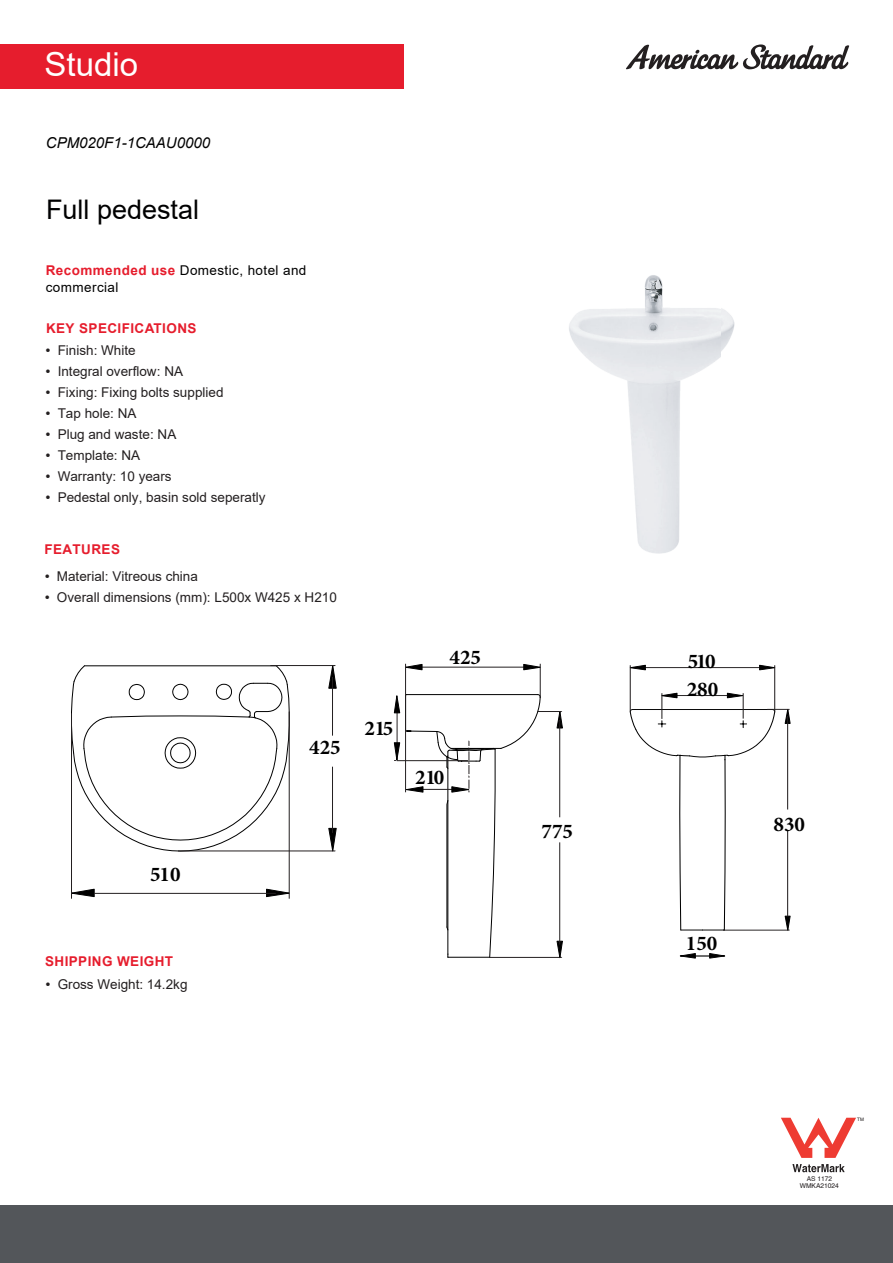
<style>
.page{position:relative;width:893px;height:1263px;background:#fff}
.page>*{position:absolute;margin:0;border:0;box-sizing:border-box;transform-origin:0 0}
.SectionHeader{font:33px "Arial";color:#fff}
.SectionHeader-2{font:27px "Arial";color:#000001}
.t1{font:700 21px "Minion Pro";color:#000}
.SectionHeader-3{font:italic 15px "Arial";color:#000}
.t2{font:13.5px "Arial";color:#231f20}
.t3{font:13.5px "Arial";color:#231f20}
.SectionHeader-4{font:13.5px/16.2px "Arial";letter-spacing:.03em;color:#000}
.SectionHeader-5{font:700 13.5px "Arial";letter-spacing:.03em;color:#e61d2d}
.t4{font:6.6px "Helvetica";color:#231f20}
.t5{font:4.65px "Helvetica";color:#231f20}
.s1{font-weight:700;color:#e61d2d}
.s2{font-family:"Gotham"}
.s3{font-style:inherit}
</style>
<div class="page">
<svg style="left:626px;top:44px;width:223px;height:25px"></svg>
<div style="left:0;top:1205px;width:893px;height:58px;background:#53565a"></div>
<div style="left:0;top:45px;width:403px;height:44px;background:#e61d2d"></div>
<svg style="left:781px;top:1118px;width:75px;height:40px"></svg>
<svg style="left:792px;top:1164px;width:53px;height:8px"></svg>
<img style="left:569px;top:275px;width:153px;height:279px">
<img style="left:722px;top:309px;width:13px;height:41px">
<hr style="left:71px;top:713px;width:1px;height:186px;background:#231f20">
<hr style="left:289px;top:711px;width:1px;height:188px;background:#231f20">
<svg style="left:72px;top:889px;width:217px;height:8px"></svg>
<svg style="left:71px;top:665px;width:265px;height:187px"></svg>
<hr style="left:332px;top:677px;width:1px;height:59px;background:#231f20">
<hr style="left:332px;top:767px;width:1px;height:66px;background:#231f20">
<svg style="left:406px;top:664px;width:134px;height:6px"></svg>
<hr style="left:405px;top:664px;width:1px;height:128px;background:#231f20">
<hr style="left:540px;top:664px;width:1px;height:34px;background:#231f20">
<svg style="left:394px;top:694px;width:169px;height:264px"></svg>
<hr style="left:397px;top:760px;width:71px;height:1px;background:#231f20">
<svg style="left:680px;top:953px;width:45px;height:5px"></svg>
<hr style="left:644px;top:667px;width:116px;height:1px;background:#231f20">
<svg style="left:759px;top:665px;width:15px;height:5px"></svg>
<svg style="left:631px;top:665px;width:14px;height:5px"></svg>
<hr style="left:630px;top:665px;width:1px;height:46px;background:#231f20">
<hr style="left:774px;top:665px;width:1px;height:46px;background:#231f20">
<svg style="left:630px;top:693px;width:160px;height:238px"></svg>
<hr style="left:787px;top:717px;width:1px;height:92px;background:#231f20">
<hr style="left:787px;top:831px;width:1px;height:85px;background:#231f20">
<p class="SectionHeader" style="left:45px;top:42px;width:95px">Studio</p>
<p class="SectionHeader-3" style="left:46px;top:133px;width:166px">CPM020F1-1CAAU0000</p>
<p class="SectionHeader-2" style="left:46px;top:191px;width:155px">Full pedestal</p>
<p class="SectionHeader-4" style="left:46px;top:262px;width:262px"><span class="s1">Recommended use</span> Domestic, hotel and commercial</p>
<p class="SectionHeader-5" style="left:46px;top:319px;width:152px">KEY SPECIFICATIONS</p>
<p class="t2" style="left:45px;top:341px;width:92px"><span class="s2">•</span> Finish: White</p>
<p class="t2" style="left:45px;top:362px;width:140px"><span class="s2">•</span> Integral overflow: <span class="s3">NA</span></p>
<p class="t3" style="left:45px;top:383px;width:180px"><span class="s2">•</span> <span class="s3">Fixing:</span> Fixing bolts supplied</p>
<p class="t2" style="left:45px;top:404px;width:93px"><span class="s2">•</span> Tap hole: <span class="s3">NA</span></p>
<p class="t2" style="left:45px;top:425px;width:133px"><span class="s2">•</span> Plug and waste: <span class="s3">NA</span></p>
<p class="t2" style="left:45px;top:446px;width:97px"><span class="s2">•</span> Template: <span class="s3">NA</span></p>
<p class="t2" style="left:45px;top:467px;width:128px"><span class="s2">•</span> Warranty: 10 years</p>
<p class="t3" style="left:45px;top:488px;width:222px"><span class="s2">•</span> Pedestal only, basin sold seperatly</p>
<p class="SectionHeader-5" style="left:44px;top:540px;width:77px">FEATURES</p>
<p class="t3" style="left:44px;top:567px;width:155px"><span class="s2">•</span> <span class="s3">Material:</span> Vitreous china</p>
<p class="t2" style="left:44px;top:588px;width:294px"><span class="s2">•</span> Overall dimensions (mm): <span class="s3">L500x W425 x H210</span></p>
<h3 class="t1" style="left:309px;top:732px;width:33px">425</h3>
<h3 class="t1" style="left:364px;top:713px;width:31px">215</h3>
<h3 class="t1" style="left:449px;top:642px;width:33px">425</h3>
<h3 class="t1" style="left:415px;top:763px;width:31px">210</h3>
<h3 class="t1" style="left:150px;top:859px;width:32px">510</h3>
<p class="SectionHeader-5" style="left:45px;top:952px;width:129px">SHIPPING WEIGHT</p>
<p class="t2" style="left:45px;top:975px;width:144px"><span class="s2">•</span> Gross Weight: <span class="s3">14.2kg</span></p>
<h3 class="t1" style="left:542px;top:817px;width:33px">775</h3>
<h3 class="t1" style="left:688px;top:647px;width:30px">510</h3>
<h3 class="t1" style="left:687px;top:675px;width:33px">280</h3>
<h3 class="t1" style="left:686px;top:929px;width:33px">150</h3>
<h3 class="t1" style="left:774px;top:809px;width:33px">830</h3>
<p class="t5" style="left:857px;top:1117px;width:8px">TM</p>
<p class="t4" style="left:807px;top:1174px;width:27px">AS 1172</p>
<p class="t4" style="left:800px;top:1181px;width:41px">WMKA21024</p>
</div>
